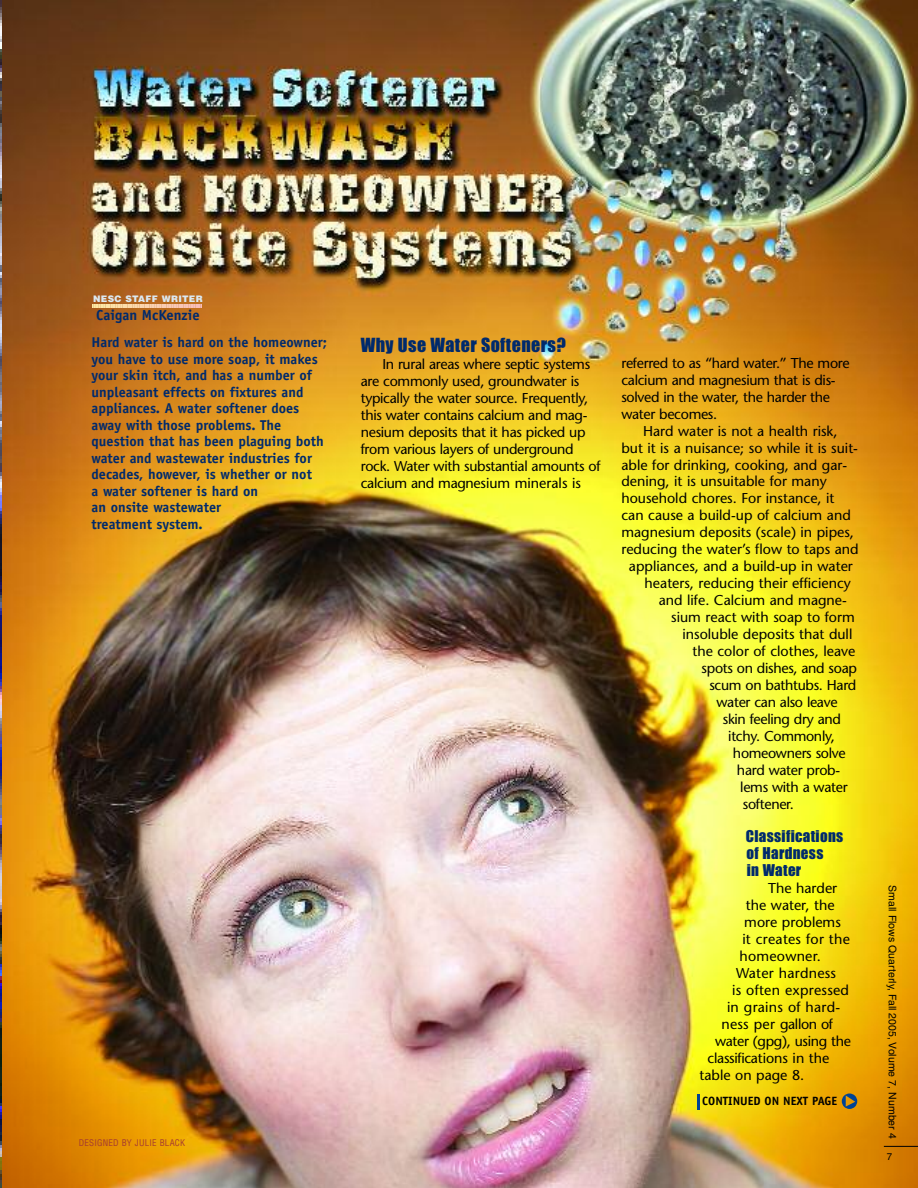
<style>
.page{position:relative;width:918px;height:1188px;background:#fff}
.page>*{position:absolute;margin:0;border:0;box-sizing:border-box;transform-origin:0 0}
.t1{font:18px "Impact";letter-spacing:.02em;color:#002a6c}
.t2{font:15px/17px "Impact";letter-spacing:.02em;color:#002a6c}
.t3{font:700 14.55px "Officina Sans";color:#002a6c}
.t4{font:14.25px/17px "Stone Sans";letter-spacing:-.025em;color:#000}
.t5{font:14.25px "Stone Sans";color:#000}
.t6{font:700 14.25px/16.5px "Officina Sans";color:#002a6c}
.t7{font:700 12px "Officina Sans";color:#000}
.t8{font:10.5px "Helvetica";color:#000}
.t9{font:9.75px "Helvetica";color:#000}
.t10{font:condensed 9px "Helvetica";letter-spacing:.025em;color:#a63b30}
.t11{font:900 9px "Helvetica";letter-spacing:.035em;color:#dbe8f1}
</style>
<div class="page">
<img style="left:0;top:0;width:918px;height:1188px">
<hr style="left:884px;top:1146px;width:34px;height:1px;background:#000">
<svg style="left:92px;top:305px;width:110px;height:3px"></svg>
<svg style="left:697px;top:1094px;width:2px;height:15px"></svg>
<svg style="left:842px;top:1094px;width:15px;height:15px"></svg>
<p class="t11" style="left:93px;top:294px;width:111px">NESC STAFF WRITER</p>
<p class="t3" style="left:96px;top:310px;width:105px">Caigan McKenzie</p>
<p class="t6" style="left:92px;top:335px;width:237px">Hard water is hard on the homeowner; you have to use more soap, it makes your skin itch, and has a number of unpleasant effects on fixtures and appliances. A water softener does away with those problems. The question that has been plaguing both water and wastewater industries for decades, however, is whether or not<br>a water softener is hard on<br>an onsite wastewater<br>treatment system.</p>
<p class="t10" style="left:79px;top:1138px;width:108px">DESIGNED BY JULIE BLACK</p>
<p class="t1" style="left:361px;top:335px;width:207px">Why Use Water Softeners?</p>
<p class="t4" style="left:361px;top:357px;width:241px;text-indent:22px">In rural areas where septic systems are commonly used, groundwater is typically the water source. Frequently, this water contains calcium and mag&shy;nesium deposits that it has picked up from various layers of underground rock. Water with substantial amounts of calcium and magnesium minerals is</p>
<p class="t4" style="left:621px;top:356px;width:230px">referred to as “hard water.” The more calcium and magnesium that is dis&shy;solved in the water, the harder the water becomes.</p>
<p class="t5" style="left:643px;top:425px;width:196px">Hard water is not a health risk,</p>
<p class="t5" style="left:621px;top:442px;width:238px">but it is a nuisance; so while it is suit-</p>
<p class="t5" style="left:621px;top:459px;width:227px">able for drinking, cooking, and gar-</p>
<p class="t5" style="left:621px;top:476px;width:207px">dening, it is unsuitable for many</p>
<p class="t5" style="left:621px;top:493px;width:215px">household chores. For instance, it</p>
<p class="t5" style="left:621px;top:510px;width:231px">can cause a build-up of calcium and</p>
<p class="t5" style="left:621px;top:527px;width:234px">magnesium deposits (scale) in pipes,</p>
<p class="t5" style="left:621px;top:544px;width:239px">reducing the water’s flow to taps and</p>
<p class="t5" style="left:629px;top:561px;width:225px">appliances, and a build-up in water</p>
<p class="t5" style="left:645px;top:578px;width:208px">heaters, reducing their efficiency</p>
<p class="t5" style="left:659px;top:595px;width:190px">and life. Calcium and magne-</p>
<p class="t5" style="left:671px;top:612px;width:185px">sium react with soap to form</p>
<p class="t5" style="left:682px;top:629px;width:172px">insoluble deposits that dull</p>
<p class="t5" style="left:692px;top:645px;width:164px">the color of clothes, leave</p>
<p class="t4" style="left:701px;top:661px;width:157px">spots on dishes, and soap</p>
<p class="t4" style="left:709px;top:678px;width:149px">scum on bathtubs. Hard</p>
<p class="t4" style="left:717px;top:695px;width:123px">water can also leave</p>
<p class="t4" style="left:723px;top:712px;width:120px">skin feeling dry and</p>
<p class="t4" style="left:728px;top:729px;width:108px">itchy. Commonly,</p>
<p class="t4" style="left:733px;top:746px;width:114px">homeowners solve</p>
<p class="t4" style="left:737px;top:763px;width:105px">hard water prob-</p>
<p class="t4" style="left:740px;top:780px;width:109px">lems with a water</p>
<p class="t4" style="left:743px;top:797px;width:53px">softener.</p>
<p class="t2" style="left:746px;top:829px;width:99px">Classifications of Hardness<br>in Water</p>
<p class="t5" style="left:768px;top:883px;width:71px">The harder</p>
<p class="t5" style="left:746px;top:900px;width:90px">the water, the</p>
<p class="t5" style="left:744px;top:917px;width:98px">more problems</p>
<p class="t5" style="left:742px;top:934px;width:109px">it creates for the</p>
<p class="t5" style="left:740px;top:951px;width:83px">homeowner.</p>
<p class="t5" style="left:736px;top:968px;width:102px">Water hardness</p>
<p class="t5" style="left:732px;top:984px;width:119px">is often expressed</p>
<p class="t5" style="left:727px;top:1001px;width:115px">in grains of hard-</p>
<p class="t4" style="left:721px;top:1017px;width:113px">ness per gallon of</p>
<p class="t4" style="left:715px;top:1034px;width:137px">water (gpg), using the</p>
<p class="t4" style="left:708px;top:1051px;width:123px">classifications in the</p>
<p class="t5" style="left:700px;top:1069px;width:106px">table on page 8.</p>
<p class="t7" style="left:702px;top:1096px;width:137px">CONTINUED ON NEXT PAGE</p>
<p class="t8" style="left:896px;top:885px;width:255px;rotate:90deg">Small Flows Quarterly, Fall 2005, Volume 7, Number 4</p>
<p class="t9" style="left:887px;top:1153px;width:7px">7</p>
</div>
